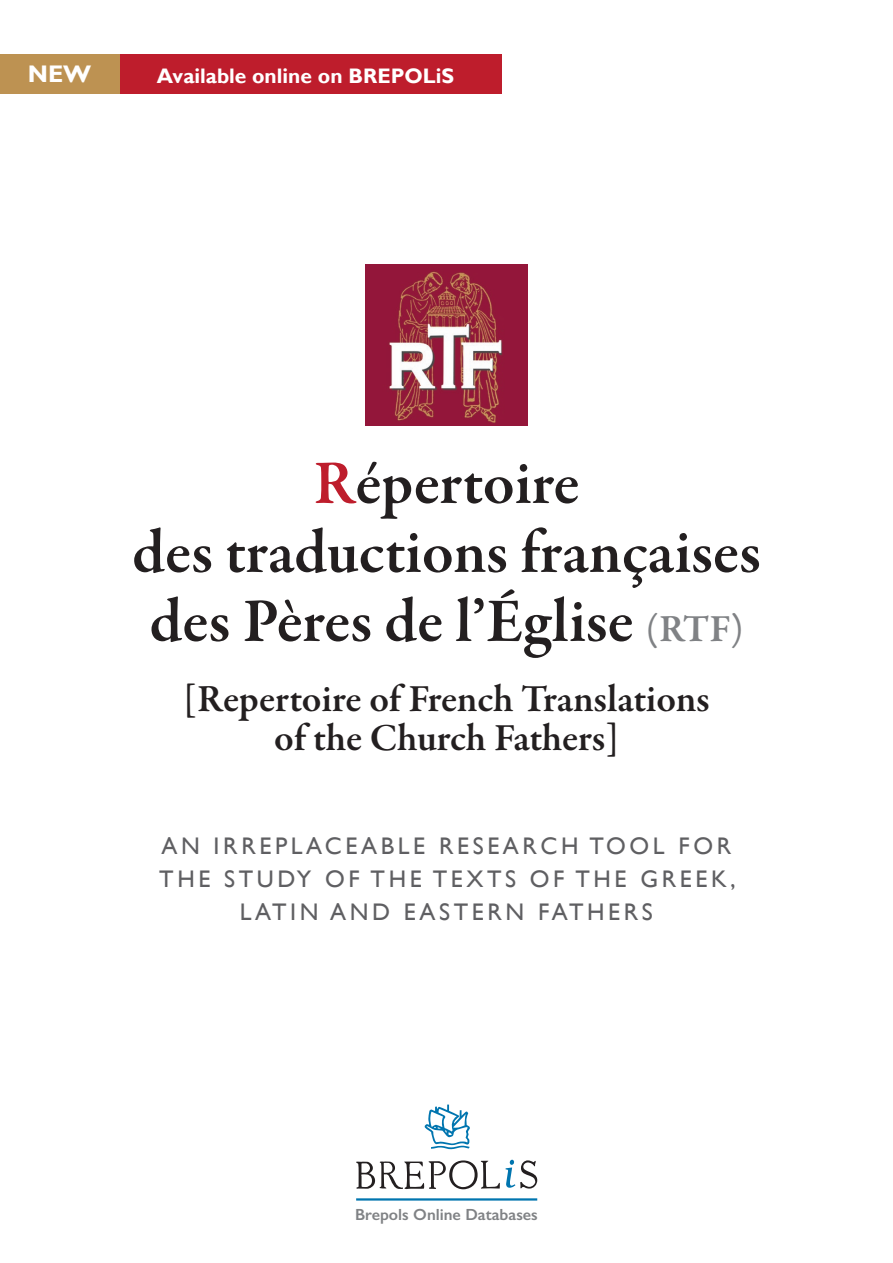
<style>
.page{position:relative;width:893px;height:1263px;background:#fff}
.page>*{position:absolute;margin:0;border:0;box-sizing:border-box;transform-origin:0 0}
.t1{font:600 63px/69px "Garamond Premr Pro";color:#231f20;text-align:center}
.t2{font:600 39px/39px "Garamond Premr Pro";letter-spacing:-.01em;color:#231f20;text-align:center}
.t3{font:24px/33px "Gill Sans";letter-spacing:.15em;color:#5f5f62;text-align:center}
.t4{font:700 24px "Gill Sans";color:#fff}
.t5{font:700 21px "Gill Sans";color:#fff}
.t6{font:600 16.2px "Gill Sans";color:#808285}
.s1{color:#be1d2c}
.s2{font-size:39px;color:#808285}
</style>
<div class="page">
<div style="left:0;top:54px;width:502px;height:40px;background:#be1d2c"></div>
<svg style="left:425px;top:1104px;width:45px;height:45px"></svg>
<svg style="left:356px;top:1159px;width:181px;height:30px"></svg>
<hr style="left:356px;top:1198px;width:181px;height:2px;background:#0075af">
<img style="left:366px;top:264px;width:161px;height:162px">
<div style="left:0;top:54px;width:119px;height:40px;background:#bd9252"></div>
<p class="t4" style="left:28px;top:59px;width:65px">NEW</p>
<p class="t5" style="left:157px;top:63px;width:299px">Available online on BREPOLiS</p>
<h1 class="t1" style="left:132px;top:450px;width:630px"><span class="s1">R</span>épertoire<br>des traductions françaises des Pères de l’Église <span class="s2">(RTF)</span></h1>
<h2 class="t2" style="left:183px;top:680px;width:528px">[Repertoire of French Translations of the Church Fathers]</h2>
<p class="t3" style="left:159px;top:829px;width:578px">AN IRREPLACEABLE RESEARCH TOOL FOR<br>THE STUDY OF THE TEXTS OF THE GREEK,<br>LATIN AND EASTERN FATHERS</p>
<p class="t6" style="left:355px;top:1205px;width:184px">Brepols Online Databases</p>
</div>
